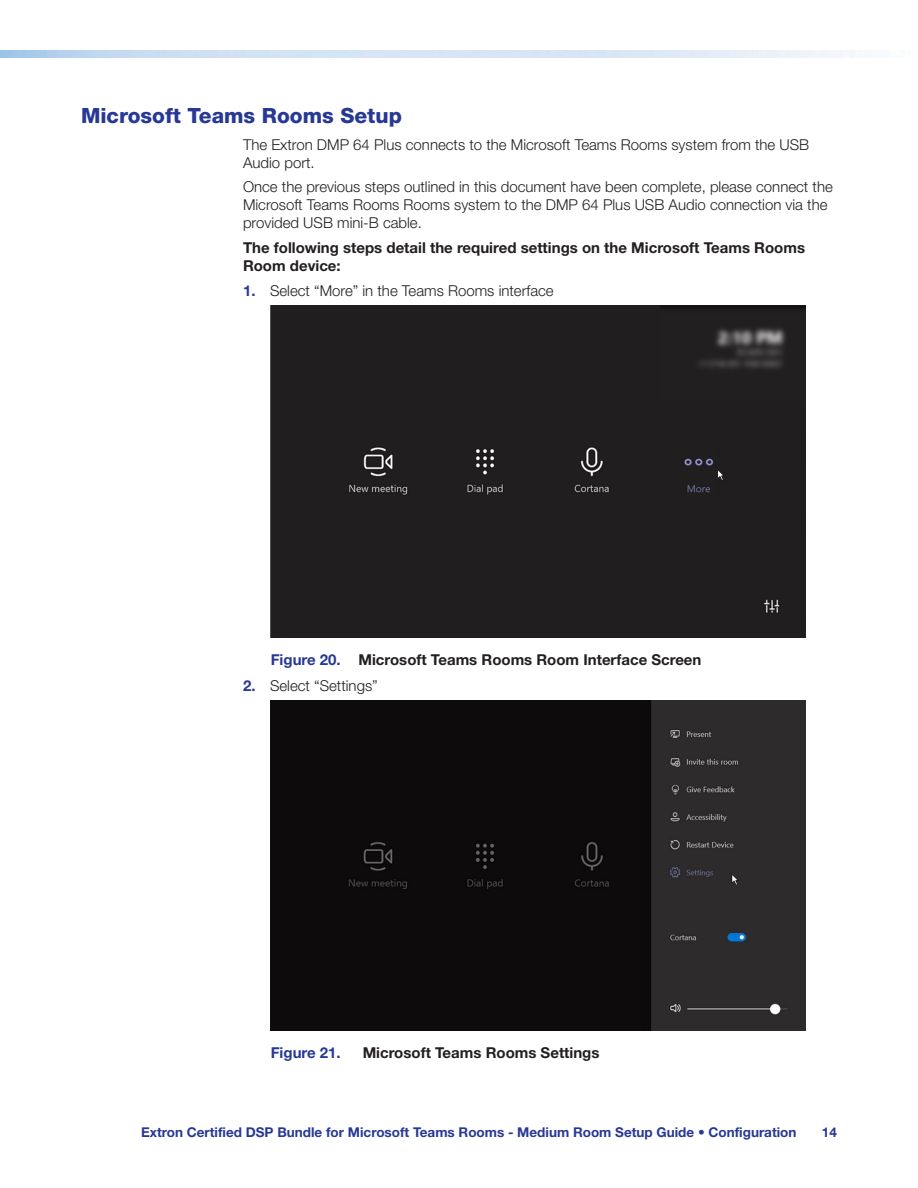
<style>
.page{position:relative;width:918px;height:1188px;background:#fff}
.page>*{position:absolute;margin:0;border:0;box-sizing:border-box;transform-origin:0 0}
.Heading_1{font:800 21px "Helvetica Neue LT Std";color:#273895}
.Body{font:300 15px/18px "Helvetica Neue LT Std";color:#231f20}
.Body-2{font:700 15px/18px "Helvetica Neue LT Std";color:#231f20}
.t1{font:700 15px "Helvetica Neue LT Std";color:#273895}
.t2{font:700 13.5px "Helvetica Neue LT Std";color:#273895}
.s1{font-weight:700;color:#273895}
.s2{color:#273895}
</style>
<div class="page">
<div style="left:270px;top:306px;width:536px;height:331px;background:#201e1f"></div>
<img style="left:270px;top:700px;width:536px;height:330px">
<p class="Heading_1" style="left:81px;top:103px;width:322px">Microsoft Teams Rooms Setup</p>
<p class="Body" style="left:243px;top:135px;width:568px">The Extron DMP 64 Plus connects to the Microsoft Teams Rooms system from the USB<br>Audio port.</p>
<p class="Body" style="left:243px;top:178px;width:591px">Once the previous steps outlined in this document have been complete, please connect the<br>Microsoft Teams Rooms Rooms system to the DMP 64 Plus USB Audio connection via the provided USB mini-B cable.</p>
<p class="Body-2" style="left:243px;top:238px;width:564px">The following steps detail the required settings on the Microsoft Teams Rooms<br>Room device:</p>
<p class="Body" style="left:243px;top:281px;width:312px"><span class="s1">1.</span> Select “More” in the Teams Rooms interface</p>
<p class="Body-2" style="left:271px;top:650px;width:432px"><span class="s2">Figure 20.</span> Microsoft Teams Rooms Room Interface Screen</p>
<p class="Body" style="left:243px;top:676px;width:136px"><span class="s1">2.</span> Select “Settings”</p>
<p class="t1" style="left:271px;top:1043px;width:72px">Figure 21.</p>
<p class="Body-2" style="left:363px;top:1043px;width:238px">Microsoft Teams Rooms Settings</p>
<p class="t2" style="left:141px;top:1124px;width:657px">Extron Certified DSP Bundle for Microsoft Teams Rooms - Medium Room Setup Guide • Configuration</p>
<p class="t2" style="left:822px;top:1124px;width:17px">14</p>
</div>
